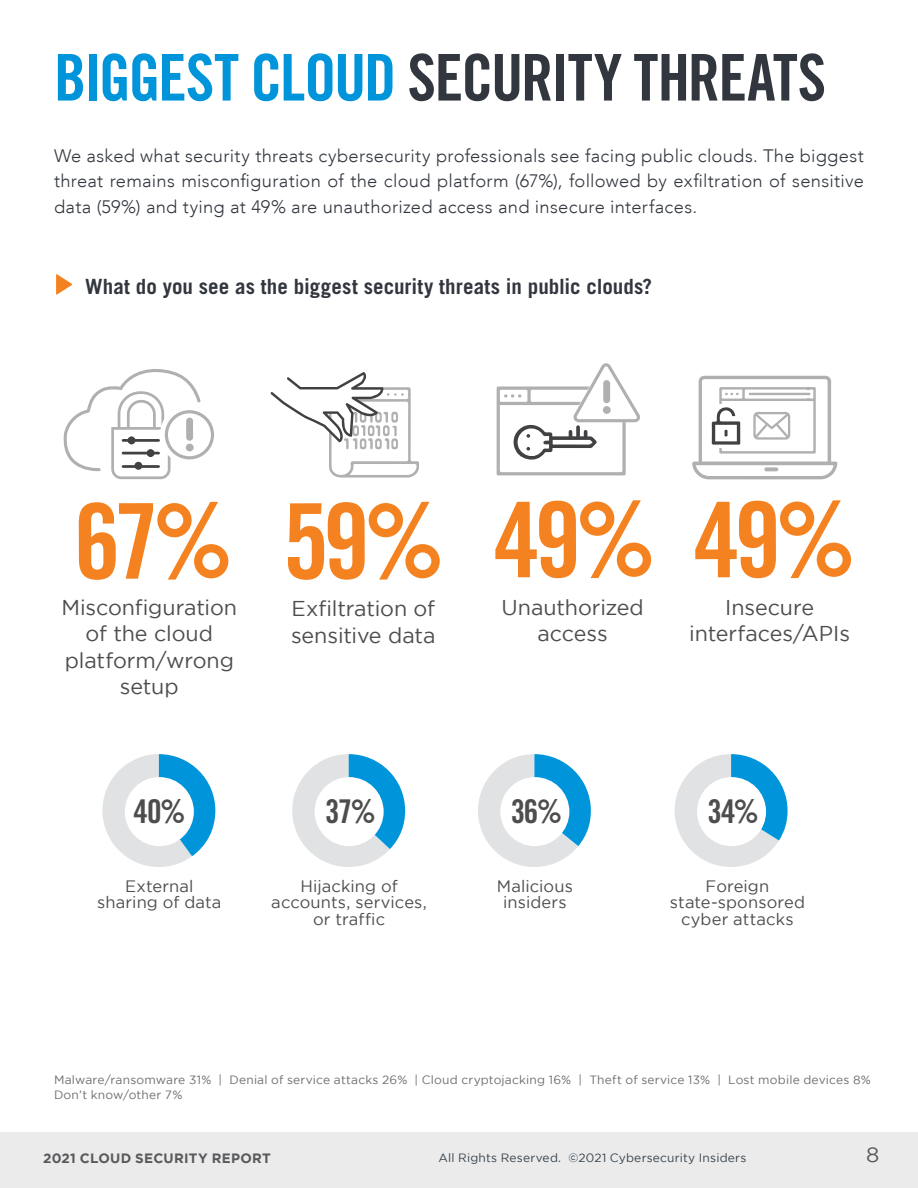
<style>
.page{position:relative;width:918px;height:1188px;background:#fff}
.page>*{position:absolute;margin:0;border:0;box-sizing:border-box;transform-origin:0 0}
.t1{font:104.55px "Trade Gothic LT Std Bd Cn 20";letter-spacing:-.06em;color:#f58220}
.t2{font:64.5px "Trade Gothic LT Std Bd Cn 20";letter-spacing:-.035em;color:#32363e}
.t3{font:32.7px "Trade Gothic LT Std Bd Cn 20";letter-spacing:-.04em;color:#4d4d4f}
.t4{font:21.45px/26.4px "Gotham";letter-spacing:-.005em;color:#4d4d4f;text-align:center}
.t5{font:700 21px "Trade Gothic LT Std";color:#32363e}
.t6{font:21px "Gotham";color:#58595b}
.t7{font:300 18px/25.5px "Avenir LT";letter-spacing:.015em;color:#32363e;text-align:justify}
.t8{font:16.5px/16.5px "Gotham";letter-spacing:.01em;color:#4d4d4f;text-align:center}
.t9{font:700 13.5px "Gotham";letter-spacing:.02em;color:#58595b}
.t10{font:12px/15px "Gotham";letter-spacing:.015em;color:#6d6e71}
.t11{font:12px "Gotham";letter-spacing:.015em;color:#38434b}
.s1{color:#0095da}
</style>
<div class="page">
<div style="left:0;top:1132px;width:918px;height:56px;background:#ebebec"></div>
<svg style="left:56px;top:274px;width:16px;height:21px"></svg>
<svg style="left:102px;top:754px;width:113px;height:113px"></svg>
<div style="left:125px;top:777px;width:69px;height:69px;background:#fff;border-radius:50%"></div>
<svg style="left:292px;top:754px;width:113px;height:113px"></svg>
<div style="left:315px;top:777px;width:69px;height:69px;background:#fff;border-radius:50%"></div>
<svg style="left:478px;top:754px;width:113px;height:113px"></svg>
<div style="left:500px;top:777px;width:69px;height:69px;background:#fff;border-radius:50%"></div>
<svg style="left:674px;top:754px;width:114px;height:113px"></svg>
<div style="left:697px;top:777px;width:69px;height:69px;background:#fff;border-radius:50%"></div>
<svg style="left:692px;top:376px;width:145px;height:103px"></svg>
<svg style="left:497px;top:363px;width:143px;height:112px"></svg>
<div style="left:603px;top:380px;width:7px;height:23px;background:#afb0b0;border-radius:3px"></div>
<div style="left:603px;top:406px;width:8px;height:8px;background:#afb0b0;border-radius:50%"></div>
<svg style="left:64px;top:369px;width:150px;height:110px"></svg>
<div style="left:186px;top:418px;width:7px;height:23px;background:#afb0b0;border-radius:3px"></div>
<div style="left:186px;top:444px;width:8px;height:7px;background:#afb0b0;border-radius:50%"></div>
<svg style="left:270px;top:372px;width:149px;height:106px"></svg>
<h2 class="t2" style="left:54px;top:38px;width:774px"><span class="s1">BIGGEST CLOUD</span> SECURITY THREATS</h2>
<p class="t7" style="left:54px;top:143px;width:812px">We asked what security threats cybersecurity professionals see facing public clouds. The biggest threat remains misconfiguration of the cloud platform (67%), followed by exfiltration of sensitive data (59%) and tying at 49% are unauthorized access and insecure interfaces.</p>
<p class="t5" style="left:85px;top:274px;width:568px">What do you see as the biggest security threats in public clouds?</p>
<h1 class="t1" style="left:74px;top:477px;width:784px">67% 59% 49% 49%</h1>
<p class="t4" style="left:501px;top:593px;width:144px">Unauthorized access</p>
<p class="t4" style="left:61px;top:594px;width:177px">Misconfiguration of the cloud platform/wrong setup</p>
<p class="t4" style="left:291px;top:595px;width:146px;text-align:left">Exfiltration of sensitive data</p>
<p class="t4" style="left:689px;top:593px;width:162px">Insecure interfaces/APIs</p>
<h3 class="t3" style="left:134px;top:791px;width:54px">40%</h3>
<p class="t8" style="left:97px;top:878px;width:126px">External sharing of data</p>
<h3 class="t3" style="left:325px;top:791px;width:52px">37%</h3>
<p class="t8" style="left:271px;top:878px;width:157px">Hijacking of accounts, services, or traffic</p>
<h3 class="t3" style="left:511px;top:791px;width:53px">36%</h3>
<p class="t8" style="left:497px;top:878px;width:78px">Malicious insiders</p>
<h3 class="t3" style="left:707px;top:791px;width:53px">34%</h3>
<p class="t8" style="left:670px;top:878px;width:137px">Foreign state-sponsored cyber attacks</p>
<p class="t10" style="left:54px;top:1073px;width:818px">Malware/ransomware 31% | Denial of service attacks 26% | Cloud cryptojacking 16% | Theft of service 13% | Lost mobile devices 8%<br>Don’t know/other 7%</p>
<p class="t9" style="left:43px;top:1150px;width:229px">2021 CLOUD SECURITY REPORT</p>
<p class="t11" style="left:439px;top:1151px;width:309px">All Rights Reserved. ©2021 Cybersecurity Insiders</p>
<p class="t6" style="left:866px;top:1143px;width:15px">8</p>
</div>
